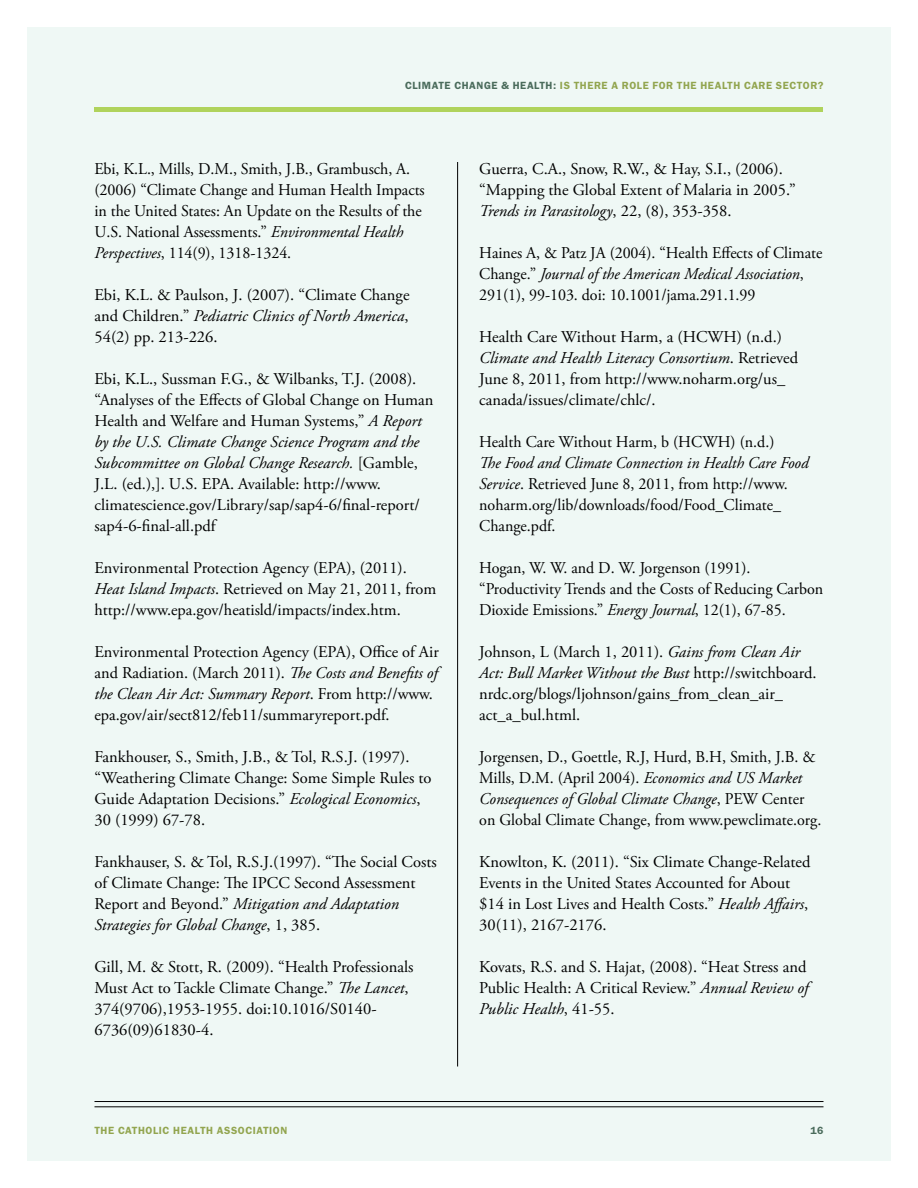
<style>
.page{position:relative;width:918px;height:1188px;background:#fff}
.page>*{position:absolute;margin:0;border:0;box-sizing:border-box;transform-origin:0 0}
.t1{font:16.5px/21px "Adobe Garamond Pro";color:#000}
.t2{font:600 10.5px "Franklin Gothic";letter-spacing:.05em;color:#92a54f}
.t3{font:600 10.5px "Franklin Gothic";color:#4a6b5b}
.s1{color:#4a6b5b}
.s2{font-style:italic}
</style>
<div class="page">
<div style="left:27px;top:27px;width:864px;height:1134px;background:#eff8f5"></div>
<hr style="left:457px;top:162px;width:1px;height:904px;background:#000">
<div style="left:94px;top:107px;width:730px;height:5px;background:#b0d35c"></div>
<hr style="left:94px;top:1101px;width:730px;height:1px;background:#000">
<hr style="left:94px;top:1107px;width:730px;height:1px;background:#000">
<p class="t2" style="left:405px;top:80px;width:420px"><span class="s1">CLIMATE CHANGE &amp; HEALTH:</span> IS THERE A ROLE FOR THE HEALTH CARE SECTOR?</p>
<p class="t1" style="left:94px;top:159px;width:332px">Ebi, K.L., Mills, D.M., Smith, J.B., Grambusch, A. (2006) “Climate Change and Human Health Impacts in the United States: An Update on the Results of the U.S. National Assessments.” <span class="s2">Environmental Health Perspectives</span>, 114(9), 1318-1324.</p>
<p class="t1" style="left:94px;top:285px;width:317px;text-align:justify">Ebi, K.L. &amp; Paulson, J. (2007). “Climate Change and Children.” <span class="s2">Pediatric Clinics of North America</span>, 54(2) pp. 213-226.</p>
<p class="t1" style="left:94px;top:369px;width:341px">Ebi, K.L., Sussman F.G., &amp; Wilbanks, T.J. (2008). “Analyses of the Effects of Global Change on Human Health and Welfare and Human Systems,” <span class="s2">A Report by the U.S. Climate Change Science Program and the Subcommittee on Global Change Research.</span> [Gamble, J.L. (ed.),]. U.S. EPA. Available: http://www. climatescience.gov/Library/sap/sap4-6/final-report/ sap4-6-final-all.pdf</p>
<p class="t1" style="left:94px;top:558px;width:343px">Environmental Protection Agency (EPA), (2011).<br><span class="s2">Heat Island Impacts</span>. Retrieved on May 21, 2011, from http://www.epa.gov/heatisld/impacts/index.htm.</p>
<p class="t1" style="left:94px;top:642px;width:346px">Environmental Protection Agency (EPA), Office of Air and Radiation. (March 2011). <span class="s2">The Costs and Benefits of the Clean Air Act: Summary Report</span>. From http://www. epa.gov/air/sect812/feb11/summaryreport.pdf.</p>
<p class="t1" style="left:94px;top:747px;width:339px">Fankhouser, S., Smith, J.B., &amp; Tol, R.S.J. (1997). “Weathering Climate Change: Some Simple Rules to Guide Adaptation Decisions.” <span class="s2">Ecological Economics</span>, 30 (1999) 67-78.</p>
<p class="t1" style="left:94px;top:852px;width:344px">Fankhauser, S. &amp; Tol, R.S.J.(1997). “The Social Costs of Climate Change: The IPCC Second Assessment Report and Beyond.” <span class="s2">Mitigation and Adaptation Strategies for Global Change</span>, 1, 385.</p>
<p class="t1" style="left:94px;top:957px;width:321px">Gill, M. &amp; Stott, R. (2009). “Health Professionals Must Act to Tackle Climate Change.” <span class="s2">The Lancet</span>, 374(9706),1953-1955. doi:10.1016/S0140- 6736(09)61830-4.</p>
<p class="t1" style="left:479px;top:159px;width:318px">Guerra, C.A., Snow, R.W., &amp; Hay, S.I., (2006). “Mapping the Global Extent of Malaria in 2005.”<br><span class="s2">Trends in Parasitology</span>, 22, (8), 353-358.</p>
<p class="t1" style="left:479px;top:243px;width:345px">Haines A, &amp; Patz JA (2004). “Health Effects of Climate<br>Change.” <span class="s2">Journal of the American Medical Association</span>,<br>291(1), 99-103. doi: 10.1001/jama.291.1.99</p>
<p class="t1" style="left:479px;top:327px;width:321px">Health Care Without Harm, a (HCWH) (n.d.)<br><span class="s2">Climate and Health Literacy Consortium</span>. Retrieved June 8, 2011, from http://www.noharm.org/us_ canada/issues/climate/chlc/.</p>
<p class="t1" style="left:479px;top:432px;width:297px">Health Care Without Harm, b (HCWH) (n.d.)</p>
<p class="t1" style="left:479px;top:453px;width:331px"><span class="s2">The Food and Climate Connection in Health Care Food Service</span>. Retrieved June 8, 2011, from http://www. noharm.org/lib/downloads/food/Food_Climate_ Change.pdf.</p>
<p class="t1" style="left:479px;top:558px;width:346px">Hogan, W. W. and D. W. Jorgenson (1991). “Productivity Trends and the Costs of Reducing Carbon<br>Dioxide Emissions.” <span class="s2">Energy Journal</span>, 12(1), 67-85.</p>
<p class="t1" style="left:479px;top:642px;width:339px">Johnson, L (March 1, 2011). <span class="s2">Gains from Clean Air Act: Bull Market Without the Bust</span> http://switchboard. nrdc.org/blogs/ljohnson/gains_from_clean_air_ act_a_bul.html.</p>
<p class="t1" style="left:479px;top:747px;width:344px">Jorgensen, D., Goettle, R.J, Hurd, B.H, Smith, J.B. &amp; Mills, D.M. (April 2004). <span class="s2">Economics and US Market Consequences of Global Climate Change</span>, PEW Center on Global Climate Change, from www.pewclimate.org.</p>
<p class="t1" style="left:479px;top:852px;width:333px">Knowlton, K. (2011). “Six Climate Change-Related Events in the United States Accounted for About $14 in Lost Lives and Health Costs.” <span class="s2">Health Affairs</span>, 30(11), 2167-2176.</p>
<p class="t1" style="left:479px;top:957px;width:331px">Kovats, R.S. and S. Hajat, (2008). “Heat Stress and<br>Public Health: A Critical Review.” <span class="s2">Annual Review of<br>Public Health</span>, 41-55.</p>
<p class="t2" style="left:94px;top:1124px;width:194px">THE CATHOLIC HEALTH ASSOCIATION</p>
<p class="t3" style="left:810px;top:1124px;width:15px">16</p>
</div>
